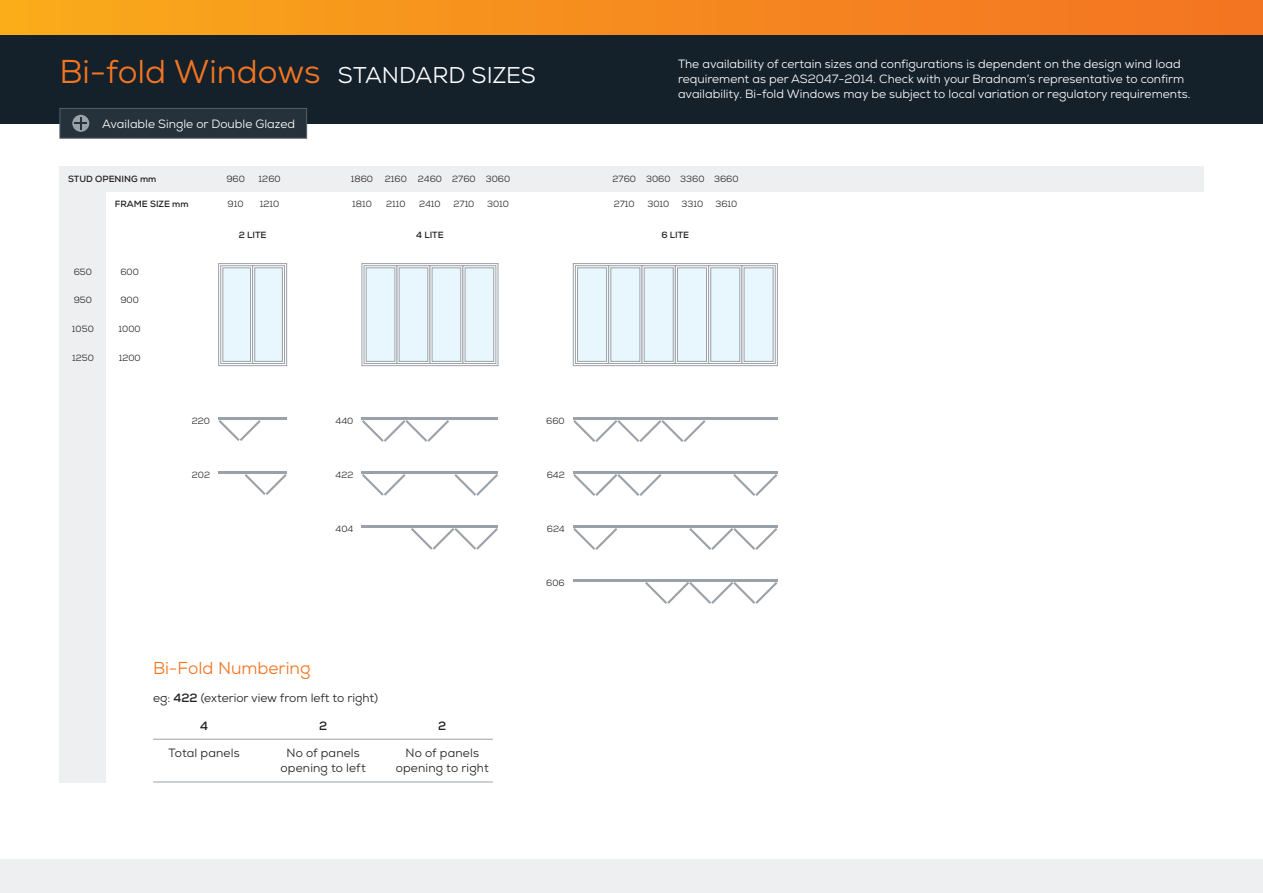
<style>
.page{position:relative;width:1263px;height:893px;background:#fff}
.page>*{position:absolute;margin:0;border:0;box-sizing:border-box;transform-origin:0 0}
.t1{font:33px "Nexa";color:#f47521}
.t2{font:17.25px "Nexa";color:#f47521}
.t3{font:12px/15px "Nexa";color:#fff}
.t4{font:12px "Nexa";letter-spacing:.01em;color:#231f20}
.t5{font:700 12px "Nexa";color:#231f20}
.t6{font:9px "Nexa";color:#231f20}
.t7{font:700 9px "Nexa";color:#231f20}
.s1{font-size:22.8px;color:#fff}
.s2{font-weight:700}
</style>
<div class="page">
<div style="left:0;top:0;width:1263px;height:123px;background:#14202a"></div>
<div style="left:0;top:859px;width:1263px;height:34px;background:#edeff1"></div>
<div style="left:0;top:0;width:1263px;height:34px;background:linear-gradient(to right,#f9a91a,#f37122)"></div>
<div style="left:60px;top:166px;width:46px;height:616px;background:#edeff1"></div>
<div style="left:67px;top:166px;width:1136px;height:25px;background:#edeff1"></div>
<hr style="left:153px;top:739px;width:340px;height:1px;background:#9ba1a8">
<hr style="left:153px;top:782px;width:340px;height:1px;background:#9ba1a8">
<svg style="left:573px;top:263px;width:205px;height:103px"></svg>
<svg style="left:575px;top:265px;width:33px;height:99px"></svg>
<svg style="left:608px;top:265px;width:34px;height:99px"></svg>
<svg style="left:642px;top:265px;width:33px;height:99px"></svg>
<svg style="left:675px;top:265px;width:33px;height:99px"></svg>
<svg style="left:708px;top:265px;width:33px;height:99px"></svg>
<div style="left:741px;top:265px;width:35px;height:99px;background:linear-gradient(to bottom,#caced2,#c8ccd0);border:1px solid #9ba1a8"></div>
<div style="left:577px;top:267px;width:30px;height:95px;background:#e8f6fd;border:1px solid #9ba1a8"></div>
<div style="left:610px;top:267px;width:30px;height:95px;background:#e8f6fd;border:1px solid #9ba1a8"></div>
<div style="left:644px;top:267px;width:30px;height:95px;background:#e8f6fd;border:1px solid #9ba1a8"></div>
<div style="left:677px;top:267px;width:30px;height:95px;background:#e8f6fd;border:1px solid #9ba1a8"></div>
<div style="left:710px;top:267px;width:30px;height:95px;background:#e8f6fd;border:1px solid #9ba1a8"></div>
<div style="left:744px;top:267px;width:29px;height:95px;background:#e8f6fd;border:1px solid #9ba1a8"></div>
<hr style="left:573px;top:580px;width:204px;height:2px;background:#9ba1a8">
<svg style="left:645px;top:582px;width:132px;height:22px"></svg>
<hr style="left:573px;top:526px;width:204px;height:2px;background:#9ba1a8">
<svg style="left:573px;top:528px;width:44px;height:22px"></svg>
<svg style="left:689px;top:528px;width:88px;height:22px"></svg>
<hr style="left:573px;top:472px;width:204px;height:2px;background:#9ba1a8">
<svg style="left:573px;top:474px;width:88px;height:22px"></svg>
<svg style="left:733px;top:474px;width:44px;height:22px"></svg>
<hr style="left:573px;top:418px;width:204px;height:2px;background:#9ba1a8">
<svg style="left:573px;top:420px;width:132px;height:22px"></svg>
<svg style="left:362px;top:263px;width:136px;height:103px"></svg>
<svg style="left:364px;top:265px;width:33px;height:99px"></svg>
<svg style="left:397px;top:265px;width:33px;height:99px"></svg>
<svg style="left:430px;top:265px;width:32px;height:99px"></svg>
<div style="left:462px;top:265px;width:34px;height:99px;background:#d2d4d8;border:1px solid #9ba1a8"></div>
<div style="left:366px;top:267px;width:29px;height:95px;background:#e8f6fd;border:1px solid #9ba1a8"></div>
<div style="left:399px;top:267px;width:29px;height:95px;background:#e8f6fd;border:1px solid #9ba1a8"></div>
<div style="left:432px;top:267px;width:29px;height:95px;background:#e8f6fd;border:1px solid #9ba1a8"></div>
<div style="left:465px;top:267px;width:29px;height:95px;background:#e8f6fd;border:1px solid #9ba1a8"></div>
<hr style="left:362px;top:526px;width:136px;height:2px;background:#9ba1a8">
<svg style="left:411px;top:528px;width:87px;height:22px"></svg>
<hr style="left:362px;top:472px;width:136px;height:2px;background:#9ba1a8">
<svg style="left:362px;top:474px;width:43px;height:22px"></svg>
<svg style="left:454px;top:474px;width:44px;height:22px"></svg>
<hr style="left:362px;top:418px;width:136px;height:2px;background:#9ba1a8">
<svg style="left:362px;top:420px;width:87px;height:22px"></svg>
<svg style="left:218px;top:263px;width:69px;height:103px"></svg>
<svg style="left:220px;top:265px;width:32px;height:99px"></svg>
<svg style="left:252px;top:265px;width:33px;height:99px"></svg>
<div style="left:222px;top:267px;width:29px;height:95px;background:#e8f6fd;border:1px solid #9ba1a8"></div>
<div style="left:254px;top:267px;width:29px;height:95px;background:#e8f6fd;border:1px solid #9ba1a8"></div>
<hr style="left:219px;top:418px;width:68px;height:2px;background:#9ba1a8">
<svg style="left:219px;top:420px;width:42px;height:21px"></svg>
<hr style="left:219px;top:472px;width:68px;height:2px;background:#9ba1a8">
<svg style="left:245px;top:474px;width:42px;height:21px"></svg>
<div style="left:60px;top:108px;width:247px;height:31px;background:#25323c;border:1px solid #555f69"></div>
<div style="left:72px;top:115px;width:17px;height:17px;background:#9ba1a8;border-radius:50%"></div>
<svg style="left:74px;top:117px;width:13px;height:13px"></svg>
<h1 class="t1" style="left:60px;top:50px;width:478px">Bi-fold Windows <span class="s1">STANDARD SIZES</span></h1>
<p class="t3" style="left:678px;top:56px;width:514px">The availability of certain sizes and configurations is dependent on the design wind load requirement as per AS2047-2014. Check with your Bradnam’s representative to confirm availability. Bi-fold Windows may be subject to local variation or regulatory requirements.</p>
<p class="t3" style="left:102px;top:116px;width:194px">Available Single or Double Glazed</p>
<p class="t7" style="left:68px;top:173px;width:90px">STUD OPENING mm</p>
<p class="t7" style="left:115px;top:198px;width:75px">FRAME SIZE mm</p>
<p class="t6" style="left:74px;top:266px;width:20px">650</p>
<p class="t6" style="left:74px;top:295px;width:20px">950</p>
<p class="t6" style="left:72px;top:323px;width:23px">1050</p>
<p class="t6" style="left:72px;top:352px;width:23px">1250</p>
<p class="t6" style="left:120px;top:266px;width:20px">600</p>
<p class="t6" style="left:120px;top:295px;width:20px">900</p>
<p class="t6" style="left:119px;top:323px;width:24px">1000</p>
<p class="t6" style="left:119px;top:352px;width:23px">1200</p>
<p class="t6" style="left:226px;top:173px;width:20px">960</p>
<p class="t6" style="left:259px;top:173px;width:24px">1260</p>
<p class="t6" style="left:351px;top:173px;width:24px">1860</p>
<p class="t6" style="left:385px;top:173px;width:127px">2160 2460 2760 3060</p>
<p class="t6" style="left:613px;top:173px;width:128px">2760 3060 3360 3660</p>
<p class="t6" style="left:228px;top:198px;width:18px">910</p>
<p class="t6" style="left:260px;top:198px;width:21px">1210</p>
<p class="t6" style="left:352px;top:198px;width:21px">1810</p>
<p class="t6" style="left:386px;top:198px;width:21px">2110</p>
<p class="t6" style="left:419px;top:198px;width:23px">2410</p>
<p class="t6" style="left:454px;top:198px;width:22px">2710</p>
<p class="t6" style="left:487px;top:198px;width:23px">3010</p>
<p class="t6" style="left:614px;top:198px;width:22px">2710</p>
<p class="t6" style="left:647px;top:198px;width:23px">3010</p>
<p class="t6" style="left:681px;top:198px;width:23px">3310</p>
<p class="t6" style="left:715px;top:198px;width:23px">3610</p>
<p class="t7" style="left:239px;top:230px;width:29px">2 LITE</p>
<p class="t7" style="left:416px;top:230px;width:29px">4 LITE</p>
<p class="t7" style="left:661px;top:230px;width:29px">6 LITE</p>
<p class="t6" style="left:192px;top:415px;width:20px">220</p>
<p class="t6" style="left:336px;top:415px;width:19px">440</p>
<p class="t6" style="left:546px;top:415px;width:20px">660</p>
<p class="t6" style="left:192px;top:469px;width:20px">202</p>
<p class="t6" style="left:335px;top:469px;width:19px">422</p>
<p class="t6" style="left:336px;top:523px;width:19px">404</p>
<h2 class="t2" style="left:153px;top:657px;width:159px">Bi-Fold Numbering</h2>
<p class="t4" style="left:153px;top:690px;width:227px">eg: <span class="s2">422</span> (exterior view from left to right)</p>
<p class="t5" style="left:200px;top:718px;width:9px">4</p>
<p class="t5" style="left:319px;top:718px;width:10px">2</p>
<p class="t5" style="left:438px;top:718px;width:10px">2</p>
<p class="t4" style="left:169px;top:746px;width:73px">Total panels</p>
<p class="t4" style="left:286px;top:746px;width:75px">No of panels</p>
<p class="t4" style="left:405px;top:746px;width:75px">No of panels</p>
<p class="t4" style="left:280px;top:761px;width:87px">opening to left</p>
<p class="t4" style="left:396px;top:761px;width:95px">opening to right</p>
<p class="t6" style="left:547px;top:469px;width:20px">642</p>
<p class="t6" style="left:547px;top:523px;width:19px">624</p>
<p class="t6" style="left:546px;top:577px;width:20px">606</p>
</div>
